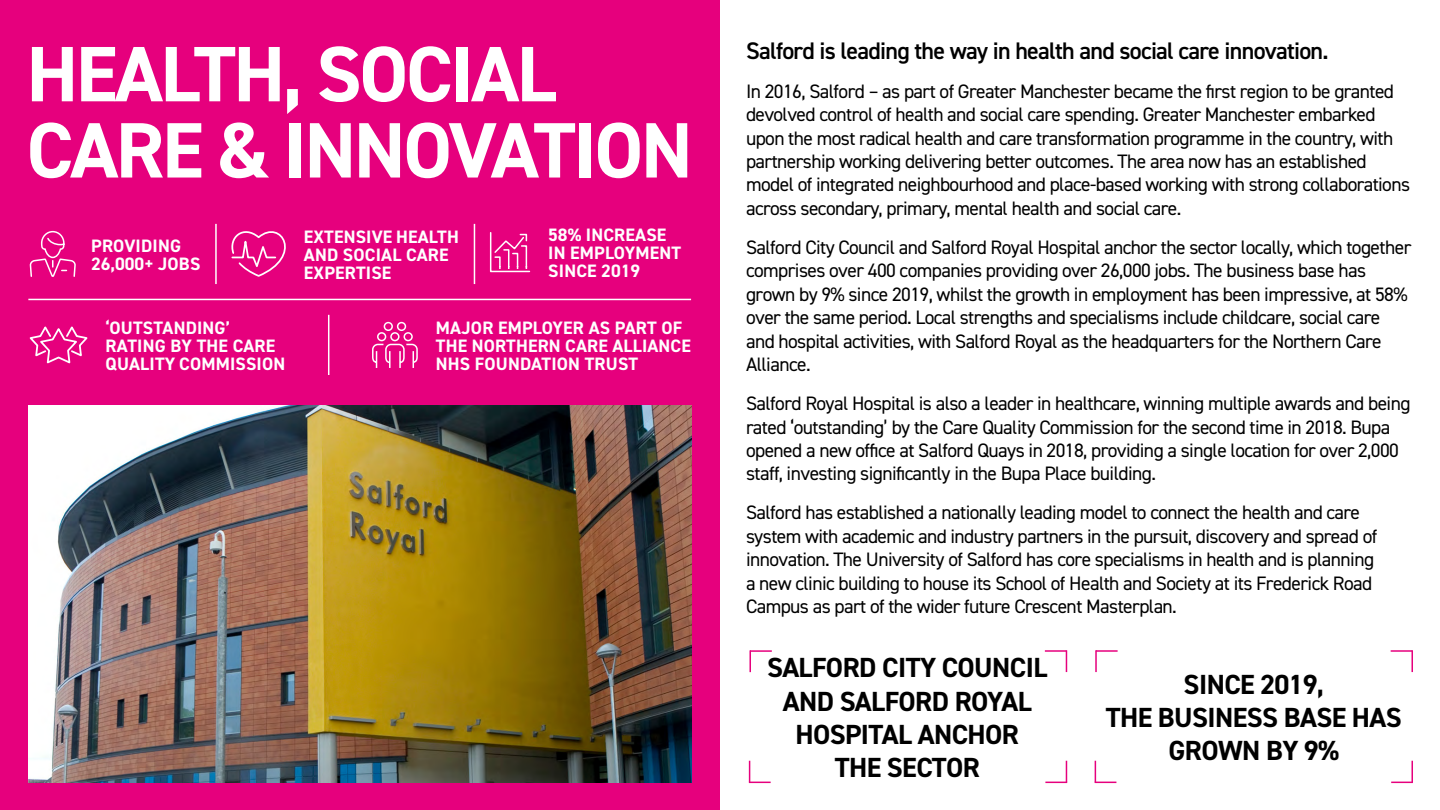
<style>
.page{position:relative;width:1440px;height:810px;background:#fff}
.page>*{position:absolute;margin:0;border:0;box-sizing:border-box;transform-origin:0 0}
.t1{font:700 78.75px/76.2px "DIN2014";letter-spacing:-.03em;color:#fff}
.t2{font:700 27.75px/33.3px "DIN2014";letter-spacing:-.02em;color:#000;text-align:center}
.Body_Header{font:600 24px "DIN2014";letter-spacing:-.03em;color:#000}
.Body{font:19.5px/23.4px "DIN2014";letter-spacing:-.03em;color:#000}
.Infographic_Heading{font:700 18px/18px "DIN2014";letter-spacing:.01em;color:#fff}
</style>
<div class="page">
<div style="left:0;top:0;width:720px;height:810px;background:#e6007d"></div>
<img style="left:28px;top:405px;width:663px;height:378px">
<hr style="left:28px;top:299px;width:663px;height:1px;background:#fff">
<hr style="left:474px;top:224px;width:1px;height:60px;background:#fff">
<hr style="left:215px;top:224px;width:2px;height:60px;background:#fff">
<hr style="left:328px;top:315px;width:1px;height:60px;background:#fff">
<svg style="left:29px;top:230px;width:47px;height:47px"></svg>
<svg style="left:372px;top:321px;width:46px;height:47px"></svg>
<svg style="left:231px;top:231px;width:55px;height:46px"></svg>
<svg style="left:29px;top:326px;width:59px;height:38px"></svg>
<svg style="left:489px;top:232px;width:42px;height:41px"></svg>
<hr style="left:1095px;top:650px;width:2px;height:22px;background:#e6007d">
<hr style="left:1096px;top:650px;width:22px;height:2px;background:#e6007d">
<svg style="left:1095px;top:761px;width:21px;height:22px"></svg>
<svg style="left:1412px;top:650px;width:1px;height:22px"></svg>
<hr style="left:1391px;top:650px;width:21px;height:2px;background:#e6007d">
<svg style="left:1391px;top:761px;width:22px;height:22px"></svg>
<hr style="left:749px;top:650px;width:2px;height:22px;background:#e6007d">
<hr style="left:750px;top:650px;width:22px;height:2px;background:#e6007d">
<svg style="left:749px;top:761px;width:22px;height:22px"></svg>
<svg style="left:1066px;top:652px;width:1px;height:20px"></svg>
<hr style="left:1045px;top:650px;width:22px;height:2px;background:#e6007d">
<svg style="left:1045px;top:761px;width:22px;height:22px"></svg>
<h1 class="t1" style="left:27px;top:35px;width:668px">HEALTH, SOCIAL<br>CARE &amp; INNOVATION</h1>
<p class="Infographic_Heading" style="left:91px;top:237px;width:111px">PROVIDING<br>26,000+ JOBS</p>
<p class="Infographic_Heading" style="left:105px;top:319px;width:181px">‘OUTSTANDING’<br>RATING BY THE CARE<br>QUALITY COMMISSION</p>
<p class="Infographic_Heading" style="left:304px;top:228px;width:156px">EXTENSIVE HEALTH<br>AND SOCIAL CARE<br>EXPERTISE</p>
<p class="Infographic_Heading" style="left:548px;top:226px;width:134px">58% INCREASE<br>IN EMPLOYMENT<br>SINCE 2019</p>
<p class="Infographic_Heading" style="left:436px;top:319px;width:257px">MAJOR EMPLOYER AS PART OF<br>THE NORTHERN CARE ALLIANCE<br>NHS FOUNDATION TRUST</p>
<p class="Body_Header" style="left:746px;top:34px;width:584px">Salford is leading the way in health and social care innovation.</p>
<p class="Body" style="left:746px;top:79px;width:666px">In 2016, Salford – as part of Greater Manchester became the first region to be granted devolved control of health and social care spending. Greater Manchester embarked upon the most radical health and care transformation programme in the country, with partnership working delivering better outcomes. The area now has an established model of integrated neighbourhood and place-based working with strong collaborations across secondary, primary, mental health and social care.</p>
<p class="Body" style="left:746px;top:235px;width:667px">Salford City Council and Salford Royal Hospital anchor the sector locally, which together comprises over 400 companies providing over 26,000 jobs. The business base has grown by 9% since 2019, whilst the growth in employment has been impressive, at 58% over the same period. Local strengths and specialisms include childcare, social care and hospital activities, with Salford Royal as the headquarters for the Northern Care Alliance.</p>
<p class="Body" style="left:746px;top:391px;width:666px">Salford Royal Hospital is also a leader in healthcare, winning multiple awards and being rated ‘outstanding’ by the Care Quality Commission for the second time in 2018. Bupa opened a new office at Salford Quays in 2018, providing a single location for over 2,000 staff, investing significantly in the Bupa Place building.</p>
<p class="Body" style="left:746px;top:501px;width:633px">Salford has established a nationally leading model to connect the health and care system with academic and industry partners in the pursuit, discovery and spread of innovation. The University of Salford has core specialisms in health and is planning a new clinic building to house its School of Health and Society at its Frederick Road Campus as part of the wider future Crescent Masterplan.</p>
<p class="t2" style="left:767px;top:651px;width:282px">SALFORD CITY COUNCIL<br>AND SALFORD ROYAL<br>HOSPITAL ANCHOR<br>THE SECTOR</p>
<p class="t2" style="left:1106px;top:667px;width:298px">SINCE 2019,<br>THE BUSINESS BASE HAS<br>GROWN BY 9%</p>
</div>
